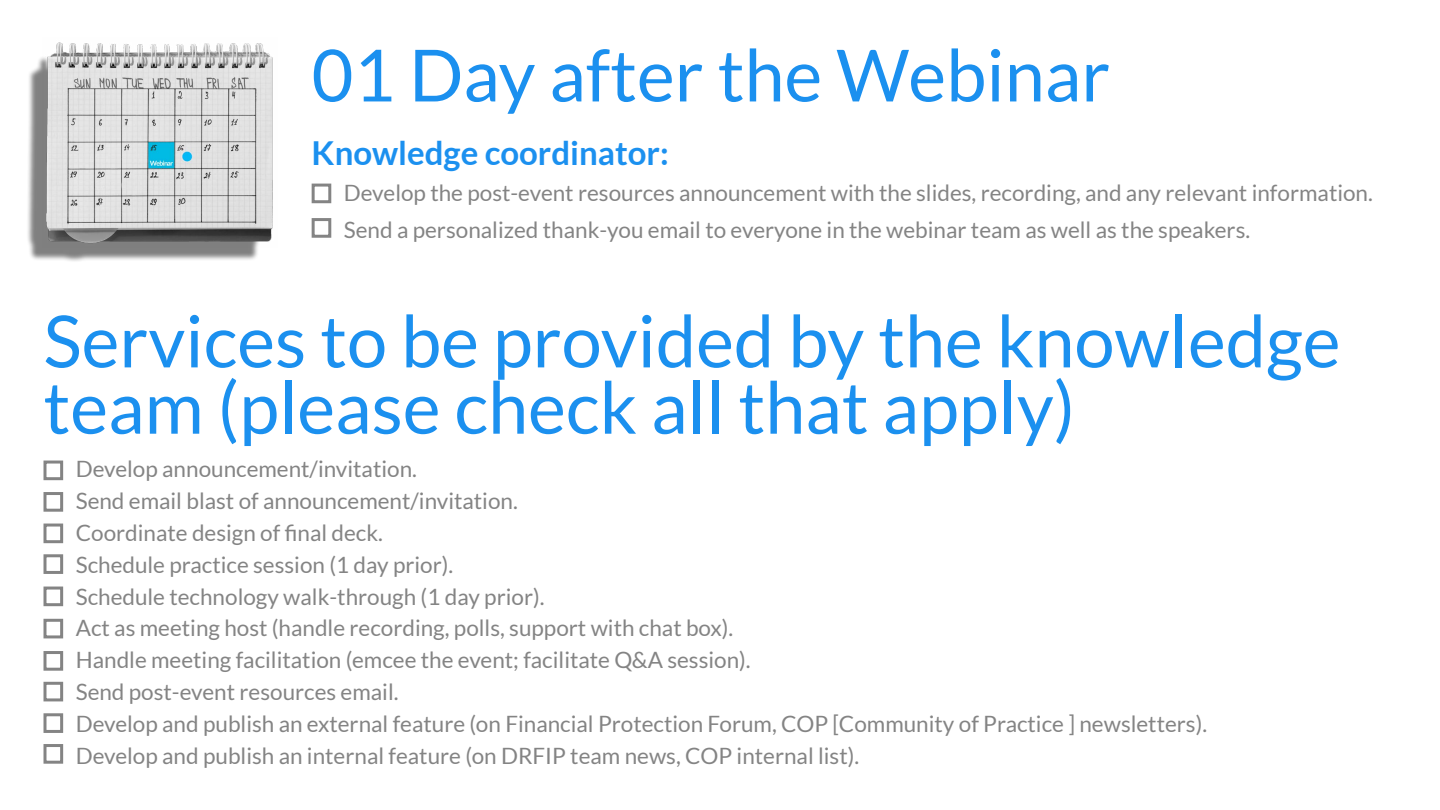
<style>
.page{position:relative;width:1440px;height:810px;background:#fff}
.page>*{position:absolute;margin:0;border:0;box-sizing:border-box;transform-origin:0 0}
.t1{font:72px/66.3px "Lato";color:#1b90ef}
.t2{font:700 33px "Lato";color:#1b90ef}
.t3{font:22.5px/31.8px "Lato";color:#848484}
</style>
<div class="page">
<div style="left:27px;top:55px;width:234px;height:208px;background:#000;opacity:.5"></div>
<img style="left:43px;top:42px;width:230px;height:205px">
<div style="left:312px;top:218px;width:19px;height:20px;border:3px solid #848484"></div>
<div style="left:312px;top:184px;width:19px;height:19px;border:3px solid #848484"></div>
<div style="left:44px;top:744px;width:19px;height:20px;border:3px solid #848484"></div>
<div style="left:44px;top:713px;width:19px;height:20px;border:3px solid #848484"></div>
<div style="left:44px;top:682px;width:19px;height:19px;border:3px solid #848484"></div>
<div style="left:44px;top:651px;width:19px;height:20px;border:3px solid #848484"></div>
<div style="left:44px;top:619px;width:19px;height:19px;border:3px solid #848484"></div>
<div style="left:44px;top:587px;width:19px;height:19px;border:3px solid #848484"></div>
<div style="left:44px;top:554px;width:19px;height:20px;border:3px solid #848484"></div>
<div style="left:44px;top:524px;width:19px;height:19px;border:3px solid #848484"></div>
<div style="left:44px;top:492px;width:19px;height:20px;border:3px solid #848484"></div>
<div style="left:44px;top:461px;width:19px;height:19px;border:3px solid #848484"></div>
<h1 class="t1" style="left:312px;top:42px;width:800px">01 Day after the Webinar</h1>
<h2 class="t2" style="left:312px;top:134px;width:359px">Knowledge coordinator:</h2>
<p class="t3" style="left:344px;top:175px;width:1031px;line-height:36.3px">Develop the post-event resources announcement with the slides, recording, and any relevant information.<br>Send a personalized thank-you email to everyone in the webinar team as well as the speakers.</p>
<h1 class="t1" style="left:44px;top:308px;width:1299px">Services to be provided by the knowledge team (please check all that apply)</h1>
<p class="t3" style="left:76px;top:453px;width:1133px">Develop announcement/invitation.<br>Send email blast of announcement/invitation.<br>Coordinate design of final deck.<br>Schedule practice session (1 day prior).<br>Schedule technology walk-through (1 day prior).<br>Act as meeting host (handle recording, polls, support with chat box).<br>Handle meeting facilitation (emcee the event; facilitate Q&amp;A session).<br>Send post-event resources email.<br>Develop and publish an external feature (on Financial Protection Forum, COP [Community of Practice ] newsletters).<br>Develop and publish an internal feature (on DRFIP team news, COP internal list).</p>
</div>
